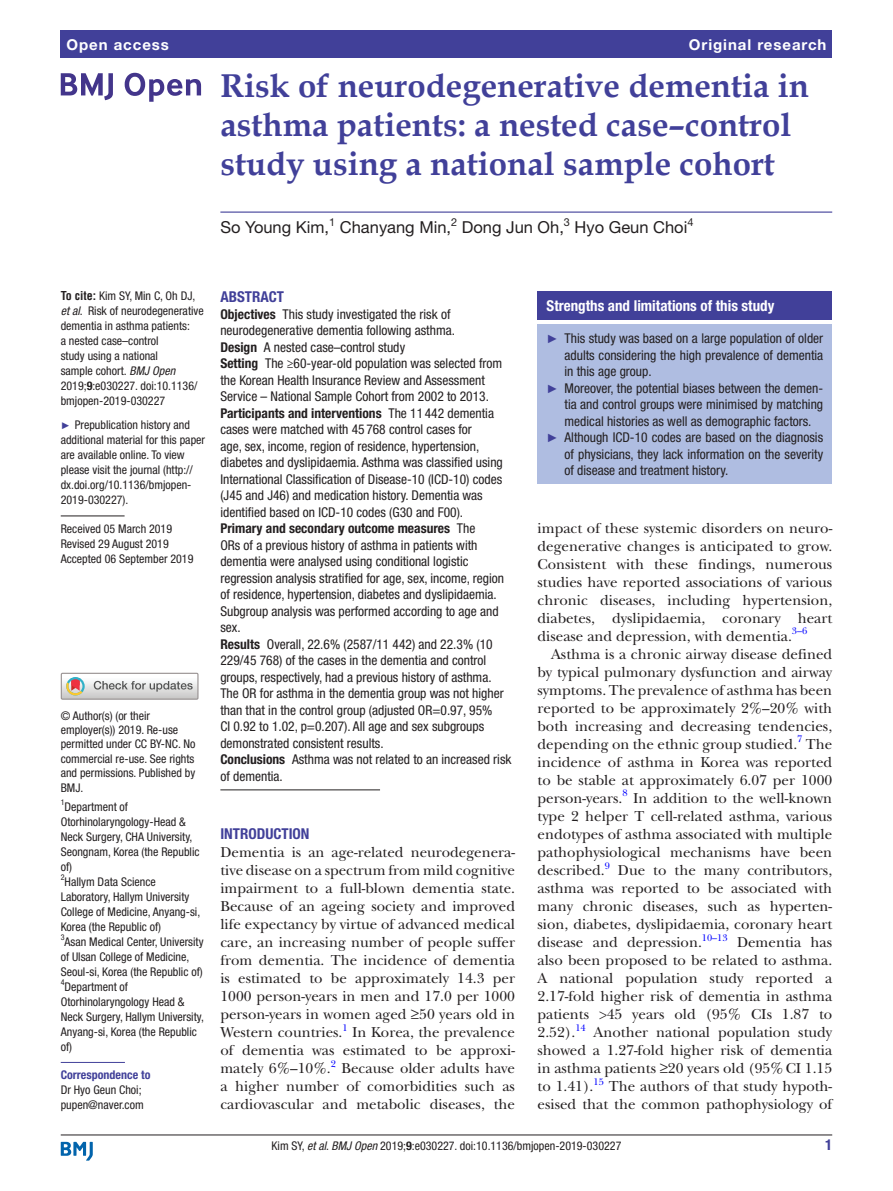
<style>
.page{position:relative;width:893px;height:1191px;background:#fff}
.page>*{position:absolute;margin:0;border:0;box-sizing:border-box;transform-origin:0 0}
.t1{font:700 33px/39px "Book Antiqua";color:#414099}
.t2{font:16.5px "Helvetica Neue LT Std";color:#231f20}
.t3{font:15px/18px "New Baskerville";color:#231f20;text-align:justify}
.t4{font:700 condensed 15px "Helvetica Neue LT Std";color:#fff}
.t5{font:700 15px "Helvetica Neue LT Std";letter-spacing:.065em;color:#fff}
.t6{font:700 condensed 15px "Helvetica Neue LT Std";color:#414099}
.t7{font:condensed 13.5px/16.5px "Helvetica Neue LT Std";color:#231f20}
.t8{font:condensed 12px/15px "Helvetica Neue LT Std";color:#231f20}
.t9{font:700 condensed 12px "Helvetica Neue LT Std";color:#414099}
.t10{font:10.95px "Helvetica Neue LT Std";color:#231f20}
.t11{font:9.9px "New Baskerville";color:#00f}
.t12{font:condensed 7.95px "Helvetica Neue LT Std";color:#231f20}
.s1{font-family:"Helvetica LT Std";font-weight:700}
.s2{font-style:italic}
.s3{font-weight:700}
.s4{font-family:"Arial";font-stretch:normal;font-size:9.75px;color:#414099}
.s5{font-family:"Arial";font-stretch:normal;font-size:12px;color:#414099}
</style>
<div class="page">
<hr style="left:61px;top:1134px;width:771px;height:1px;background:#231f20">
<svg style="left:61px;top:1141px;width:32px;height:19px"></svg>
<div style="left:61px;top:31px;width:771px;height:27px;background:#414099"></div>
<hr style="left:220px;top:211px;width:612px;height:2px;background:#414099">
<hr style="left:61px;top:515px;width:64px;height:1px;background:#231f20">
<hr style="left:61px;top:1062px;width:64px;height:1px;background:#414099">
<svg style="left:61px;top:73px;width:52px;height:27px"></svg>
<svg style="left:125px;top:73px;width:76px;height:29px"></svg>
<div style="left:61px;top:672px;width:138px;height:27px;border:1px solid #969090"></div>
<svg style="left:61px;top:673px;width:137px;height:26px"></svg>
<div style="left:538px;top:292px;width:294px;height:28px;background:#414099"></div>
<div style="left:538px;top:324px;width:294px;height:160px;background:#afbde1"></div>
<hr style="left:220px;top:789px;width:160px;height:1px;background:#231f20">
<p class="t5" style="left:66px;top:35px;width:104px">Open access</p>
<p class="t5" style="left:689px;top:35px;width:139px">Original research</p>
<h1 class="t1" style="left:220px;top:66px;width:590px">Risk of neurodegenerative dementia in asthma patients: a nested case–control study using a national sample cohort</h1>
<p class="t2" style="left:220px;top:218px;width:110px">So Young Kim,</p>
<p class="t10" style="left:329px;top:215px;width:8px">1</p>
<p class="t2" style="left:340px;top:218px;width:113px">Chanyang Min,</p>
<p class="t10" style="left:451px;top:215px;width:8px">2</p>
<p class="t2" style="left:462px;top:218px;width:104px">Dong Jun Oh,</p>
<p class="t10" style="left:564px;top:215px;width:8px">3</p>
<p class="t2" style="left:575px;top:218px;width:114px">Hyo Geun Choi</p>
<p class="t10" style="left:687px;top:215px;width:8px">4</p>
<p class="t8" style="left:61px;top:288px;width:145px"><span class="s1">To cite:</span> Kim SY, Min C, Oh DJ, <span class="s2">et al</span>. Risk of neurodegenerative dementia in asthma patients:<br>a nested case–control<br>study using a national<br>sample cohort. <span class="s2">BMJ Open<br></span>2019;<span class="s3">9</span>:e030227. doi:10.1136/ bmjopen-2019-030227</p>
<p class="t8" style="left:61px;top:417px;width:146px"><span class="s4">►</span> Prepublication history and additional material for this paper are available online. To view please visit the journal (http:// dx.doi.org/10.1136/bmjopen-<br>2019-030227).</p>
<p class="t8" style="left:61px;top:521px;width:134px">Received 05 March 2019<br>Revised 29 August 2019<br>Accepted 06 September 2019</p>
<p class="t8" style="left:61px;top:708px;width:136px;line-height:14.4px">© Author(s) (or their employer(s)) 2019. Re-use permitted under CC BY-NC. No commercial re-use. See rights and permissions. Published by<br>BMJ.</p>
<p class="t12" style="left:61px;top:798px;width:5px">1</p>
<p class="t8" style="left:61px;top:799px;width:140px;text-indent:4px">Department of<br>Otorhinolaryngology-Head &amp;<br>Neck Surgery, CHA University,<br>Seongnam, Korea (the Republic of)</p>
<p class="t12" style="left:61px;top:873px;width:5px">2</p>
<p class="t8" style="left:61px;top:874px;width:141px;text-indent:4px">Hallym Data Science<br>Laboratory, Hallym University<br>College of Medicine, Anyang-si,<br>Korea (the Republic of)</p>
<p class="t12" style="left:61px;top:933px;width:5px">3</p>
<p class="t8" style="left:61px;top:934px;width:144px;text-indent:4px">Asan Medical Center, University of Ulsan College of Medicine,<br>Seoul-si, Korea (the Republic of)</p>
<p class="t12" style="left:61px;top:978px;width:5px">4</p>
<p class="t8" style="left:61px;top:979px;width:145px;text-indent:4px">Department of<br>Otorhinolaryngology Head &amp;<br>Neck Surgery, Hallym University,<br>Anyang-si, Korea (the Republic of)</p>
<p class="t9" style="left:61px;top:1067px;width:91px">Correspondence to</p>
<p class="t8" style="left:61px;top:1082px;width:85px">Dr Hyo Geun Choi; pupen@naver.com</p>
<p class="t6" style="left:220px;top:288px;width:65px">Abstract</p>
<p class="t7" style="left:220px;top:306px;width:293px"><span class="s3">Objectives</span> This study investigated the risk of neurodegenerative dementia following asthma.<br><span class="s3">Design</span> A nested case–control study<br><span class="s3">Setting</span> The ≥60-year-old population was selected from the Korean Health Insurance Review and Assessment Service – National Sample Cohort from 2002 to 2013.<br><span class="s3">Participants and interventions</span> The 11 442 dementia cases were matched with 45 768 control cases for<br>age, sex, income, region of residence, hypertension, diabetes and dyslipidaemia. Asthma was classified using International Classification of Disease-10 (ICD-10) codes (J45 and J46) and medication history. Dementia was identified based on ICD-10 codes (G30 and F00).<br><span class="s3">Primary and secondary outcome measures</span> The<br>ORs of a previous history of asthma in patients with dementia were analysed using conditional logistic regression analysis stratified for age, sex, income, region of residence, hypertension, diabetes and dyslipidaemia.<br>Subgroup analysis was performed according to age and sex.<br><span class="s3">Results</span> Overall, 22.6% (2587/11 442) and 22.3% (10<br>229/45 768) of the cases in the dementia and control groups, respectively, had a previous history of asthma.<br>The OR for asthma in the dementia group was not higher than that in the control group (adjusted OR=0.97, 95%<br>CI 0.92 to 1.02, p=0.207). All age and sex subgroups demonstrated consistent results.<br><span class="s3">Conclusions</span> Asthma was not related to an increased risk of dementia.</p>
<p class="t6" style="left:220px;top:825px;width:91px">Introduction</p>
<p class="t3" style="left:220px;top:843px;width:296px">Dementia is an age-related neurodegenera&shy;tive disease on a spectrum from mild cognitive impairment to a full-blown dementia state.<br>Because of an ageing society and improved life expectancy by virtue of advanced medical care, an increasing number of people suffer from dementia. The incidence of dementia is estimated to be approximately 14.3 per 1000 person-years in men and 17.0 per 1000 person-years in women aged ≥50 years old in Western countries.<sup>1</sup> In Korea, the prevalence of dementia was estimated to be approxi&shy;mately 6%–10%.</p>
<p class="t11" style="left:331px;top:1057px;width:7px">2</p>
<p class="t3" style="left:220px;top:1059px;width:296px;text-indent:121px">Because older adults have a higher number of comorbidities such as cardiovascular and metabolic diseases, the</p>
<p class="t4" style="left:547px;top:297px;width:229px">Strengths and limitations of this study</p>
<p class="t7" style="left:547px;top:330px;width:278px"><span class="s5">►</span> This study was based on a large population of older</p>
<p class="t7" style="left:565px;top:346px;width:260px">adults considering the high prevalence of dementia</p>
<p class="t7" style="left:565px;top:363px;width:89px">in this age group.</p>
<p class="t7" style="left:547px;top:379px;width:278px"><span class="s5">►</span> Moreover, the potential biases between the demen-</p>
<p class="t7" style="left:565px;top:396px;width:260px">tia and control groups were minimised by matching</p>
<p class="t7" style="left:565px;top:412px;width:248px">medical histories as well as demographic factors.</p>
<p class="t7" style="left:547px;top:429px;width:278px"><span class="s5">►</span> Although ICD-10 codes are based on the diagnosis</p>
<p class="t7" style="left:565px;top:445px;width:260px">of physicians, they lack information on the severity</p>
<p class="t7" style="left:565px;top:462px;width:165px">of disease and treatment history.</p>
<p class="t3" style="left:538px;top:519px;width:296px">impact of these systemic disorders on neuro&shy;degenerative changes is anticipated to grow.<br>Consistent with these findings, numerous studies have reported associations of various chronic diseases, including hypertension, diabetes, dyslipidaemia, coronary heart disease and depression, with dementia.<sup>3–6</sup></p>
<p class="t3" style="left:538px;top:645px;width:296px;text-indent:14px">Asthma is a chronic airway disease defined by typical pulmonary dysfunction and airway symptoms. The prevalence of asthma has been reported to be approximately 2%–20% with both increasing and decreasing tendencies, depending on the ethnic group studied.</p>
<p class="t11" style="left:797px;top:733px;width:7px">7</p>
<p class="t3" style="left:538px;top:735px;width:296px;text-indent:268px">The incidence of asthma in Korea was reported to be stable at approximately 6.07 per 1000 person-years.</p>
<p class="t11" style="left:622px;top:787px;width:7px">8</p>
<p class="t3" style="left:538px;top:789px;width:296px;text-indent:96px">In addition to the well-known type 2 helper T cell-related asthma, various endotypes of asthma associated with multiple pathophysiological mechanisms have been described.</p>
<p class="t11" style="left:605px;top:859px;width:7px">9</p>
<p class="t3" style="left:538px;top:861px;width:296px;text-indent:80px">Due to the many contributors, asthma was reported to be associated with many chronic diseases, such as hyperten&shy;sion, diabetes, dyslipidaemia, coronary heart disease and depression.</p>
<p class="t11" style="left:702px;top:931px;width:27px">10–13</p>
<p class="t3" style="left:538px;top:933px;width:296px;text-indent:199px">Dementia has also been proposed to be related to asthma.<br>A national population study reported a 2.17-fold higher risk of dementia in asthma patients &gt;45 years old (95% CIs 1.87 to 2.52).<sup>14</sup></p>
<p class="t3" style="left:538px;top:1023px;width:296px;text-indent:56px">Another national population study showed a 1.27-fold higher risk of dementia in asthma patients ≥20 years old (95%CI 1.15 to 1.41).</p>
<p class="t11" style="left:593px;top:1075px;width:12px">15</p>
<p class="t3" style="left:538px;top:1077px;width:296px;text-align:right">The authors of that study hypoth-<br>esised that the common pathophysiology of</p>
<p class="t8" style="left:272px;top:1137px;width:351px">Kim SY, <span class="s2">et al</span>. <span class="s2">BMJ Open</span> 2019;<span class="s3">9</span>:e030227. doi:10.1136/bmjopen-2019-030227</p>
<p class="t6" style="left:825px;top:1135px;width:9px">1</p>
</div>
